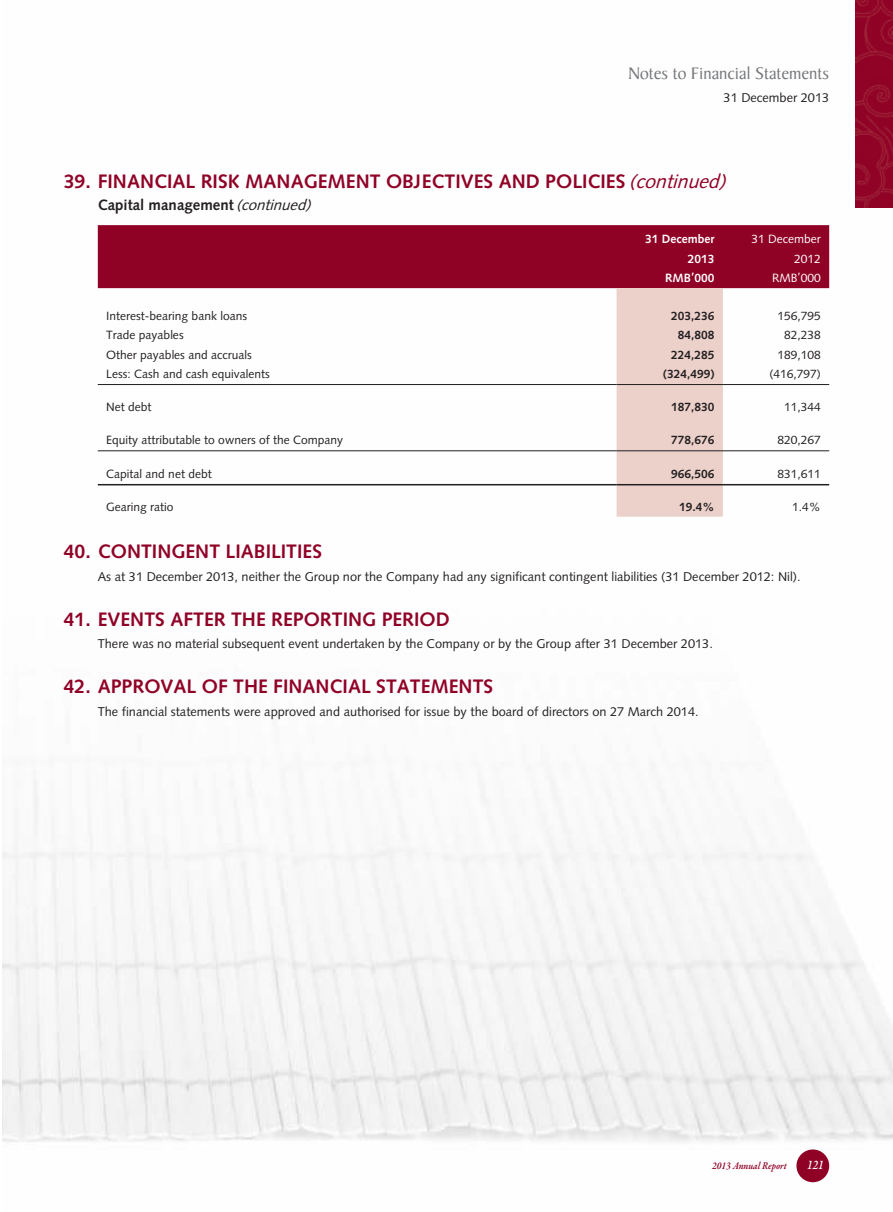
<style>
.page{position:relative;width:893px;height:1212px;background:#fff}
.page>*{position:absolute;margin:0;border:0;box-sizing:border-box;transform-origin:0 0}
._3__標題{font:700 19.5px "Syntax LT Std";color:#900126}
.t1{font:18px "Baker Signet Std";color:#76787b}
._4__副標題{font:700 15px "Syntax LT Std";color:#231f20}
._1__內文{font:12.75px "Syntax LT Std";color:#231f20}
._6__表內文{font:12px "Syntax LT Std";color:#231f20}
._6__表內文-2{font:700 12px "Syntax LT Std";color:#231f20}
._6__表內文-3{font:700 12px "Syntax LT Std";color:#fff}
._6__表內文-4{font:12px "Syntax LT Std";color:#fff}
.t2{font:italic 700 12px "Galliard Std";color:#fff;scale:.9 1}
.t3{font:italic 600 10.5px "Garamond Premr Pro";color:#900126;scale:.9 1}
.s1{font-weight:400;font-style:italic}
</style>
<div class="page">
<img style="left:2px;top:225px;width:891px;height:958px">
<img style="left:855px;top:0;width:38px;height:208px">
<div style="left:796px;top:1149px;width:33px;height:33px;background:#900126;border-radius:50%"></div>
<div style="left:98px;top:225px;width:731px;height:63px;background:#900126"></div>
<div style="left:617px;top:288px;width:106px;height:229px;background:#ecd0ca"></div>
<hr style="left:98px;top:384px;width:519px;height:1px;background:#231f20">
<hr style="left:617px;top:384px;width:106px;height:1px;background:#231f20">
<hr style="left:723px;top:384px;width:106px;height:1px;background:#231f20">
<hr style="left:98px;top:450px;width:519px;height:1px;background:#231f20">
<hr style="left:617px;top:450px;width:106px;height:1px;background:#231f20">
<hr style="left:723px;top:450px;width:106px;height:1px;background:#231f20">
<hr style="left:98px;top:484px;width:519px;height:1px;background:#231f20">
<hr style="left:617px;top:484px;width:106px;height:1px;background:#231f20">
<hr style="left:723px;top:484px;width:106px;height:1px;background:#231f20">
<h2 class="t1" style="left:629px;top:64px;width:202px">Notes to Financial Statements</h2>
<p class="_1__內文" style="left:724px;top:90px;width:107px">31 December 2013</p>
<p class="_3__標題" style="left:64px;top:170px;width:669px">39. FINANCIAL RISK MANAGEMENT OBJECTIVES AND POLICIES <span class="s1">(continued)</span></p>
<p class="_4__副標題" style="left:98px;top:196px;width:219px">Capital management <span class="s1">(continued)</span></p>
<p class="_6__表內文-3" style="left:645px;top:232px;width:71px">31 December</p>
<p class="_6__表內文-4" style="left:751px;top:232px;width:71px">31 December</p>
<p class="_6__表內文-3" style="left:688px;top:252px;width:28px">2013</p>
<p class="_6__表內文-4" style="left:794px;top:251px;width:28px">2012</p>
<p class="_6__表內文-3" style="left:665px;top:271px;width:51px">RMB’000</p>
<p class="_6__表內文-4" style="left:772px;top:271px;width:50px">RMB’000</p>
<p class="_6__表內文" style="left:106px;top:308px;width:142px">Interest-bearing bank loans</p>
<p class="_6__表內文-2" style="left:671px;top:309px;width:45px">203,236</p>
<p class="_6__表內文" style="left:777px;top:308px;width:45px">156,795</p>
<p class="_6__表內文" style="left:106px;top:328px;width:79px">Trade payables</p>
<p class="_6__表內文-2" style="left:678px;top:328px;width:38px">84,808</p>
<p class="_6__表內文" style="left:784px;top:328px;width:38px">82,238</p>
<p class="_6__表內文" style="left:106px;top:347px;width:147px">Other payables and accruals</p>
<p class="_6__表內文-2" style="left:671px;top:348px;width:45px">224,285</p>
<p class="_6__表內文" style="left:777px;top:347px;width:45px">189,108</p>
<p class="_6__表內文" style="left:106px;top:367px;width:165px">Less: Cash and cash equivalents</p>
<p class="_6__表內文-2" style="left:663px;top:367px;width:53px">(324,499)</p>
<p class="_6__表內文" style="left:769px;top:367px;width:53px">(416,797)</p>
<p class="_6__表內文" style="left:106px;top:400px;width:47px">Net debt</p>
<p class="_6__表內文-2" style="left:671px;top:400px;width:45px">187,830</p>
<p class="_6__表內文" style="left:784px;top:400px;width:38px">11,344</p>
<p class="_6__表內文" style="left:106px;top:433px;width:238px">Equity attributable to owners of the Company</p>
<p class="_6__表內文-2" style="left:671px;top:433px;width:45px">778,676</p>
<p class="_6__表內文" style="left:777px;top:433px;width:45px">820,267</p>
<p class="_6__表內文" style="left:106px;top:466px;width:107px">Capital and net debt</p>
<p class="_6__表內文-2" style="left:671px;top:467px;width:45px">966,506</p>
<p class="_6__表內文" style="left:777px;top:466px;width:45px">831,611</p>
<p class="_6__表內文" style="left:106px;top:499px;width:69px">Gearing ratio</p>
<p class="_6__表內文-2" style="left:679px;top:500px;width:37px">19.4%</p>
<p class="_6__表內文" style="left:792px;top:499px;width:30px">1.4%</p>
<p class="_3__標題" style="left:64px;top:540px;width:260px">40. CONTINGENT LIABILITIES</p>
<p class="_1__內文" style="left:98px;top:569px;width:704px">As at 31 December 2013, neither the Group nor the Company had any significant contingent liabilities (31 December 2012: Nil).</p>
<p class="_3__標題" style="left:64px;top:608px;width:388px">41. EVENTS AFTER THE REPORTING PERIOD</p>
<p class="_1__內文" style="left:98px;top:636px;width:617px">There was no material subsequent event undertaken by the Company or by the Group after 31 December 2013.</p>
<p class="_3__標題" style="left:64px;top:675px;width:431px">42. APPROVAL OF THE FINANCIAL STATEMENTS</p>
<p class="_1__內文" style="left:98px;top:704px;width:602px">The financial statements were approved and authorised for issue by the board of directors on 27 March 2014.</p>
<p class="t3" style="left:712px;top:1159px;width:84px">2013 Annual Report</p>
<p class="t2" style="left:806px;top:1157px;width:20px">121</p>
</div>
